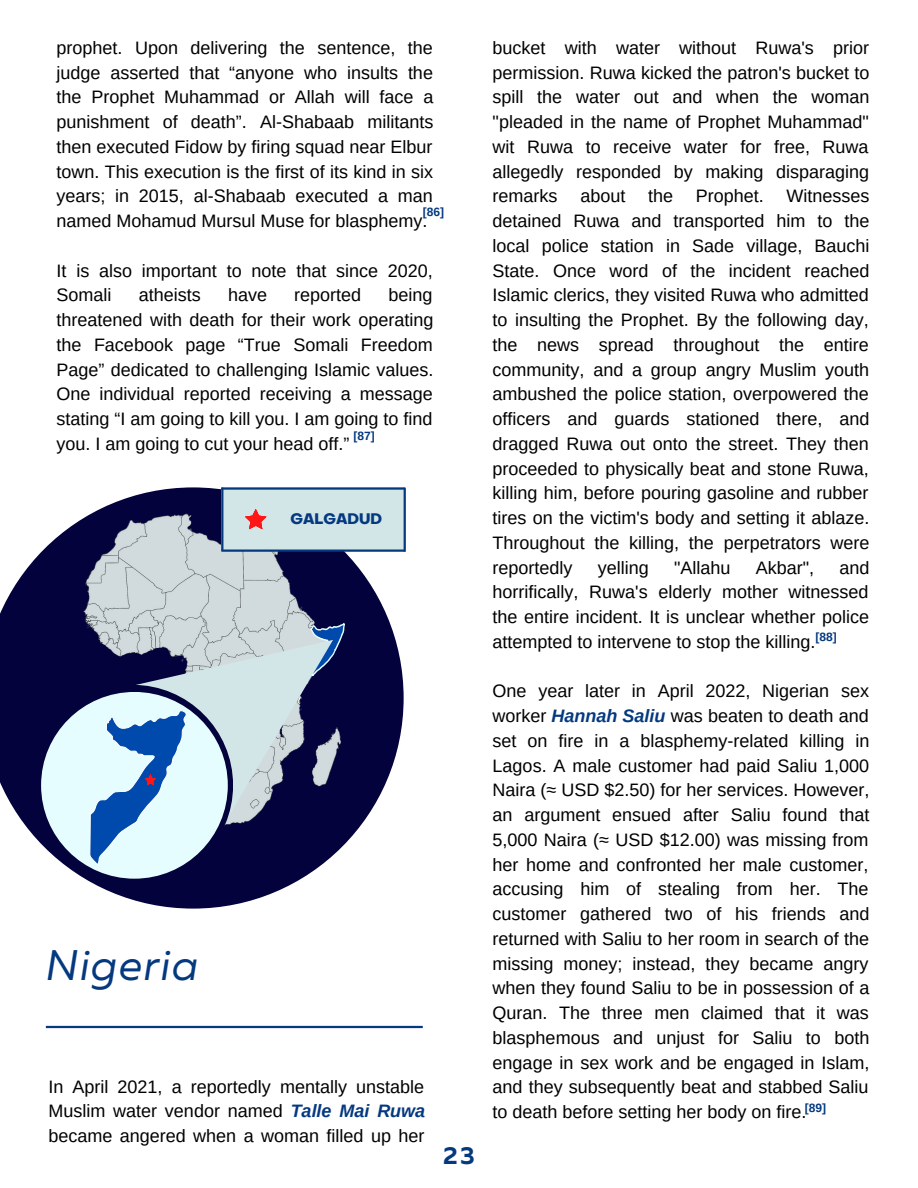
<style>
.page{position:relative;width:918px;height:1188px;background:#fff}
.page>*{position:absolute;margin:0;border:0;box-sizing:border-box;transform-origin:0 0}
.t1{font:italic 42.75px "Muller";letter-spacing:.03em;color:#043980}
.t2{font:700 24.45px "Muller";color:#043980}
.t3{font:18px/24.8px "Arimo";color:#000;text-align:justify}
.t4{font:700 15px "Object Sans";color:#043980}
.t5{font:700 12px "Arimo";color:#043980}
.s1{font-weight:700;font-style:italic;color:#043980}
</style>
<div class="page">
<svg style="left:0;top:487px;width:404px;height:422px"></svg>
<img style="left:31px;top:490px;width:360px;height:359px">
<div style="left:221px;top:487px;width:184px;height:64px;background:#d2e6e8"></div>
<hr style="left:221px;top:488px;width:2px;height:63px;background:#043980">
<svg style="left:245px;top:509px;width:21px;height:20px"></svg>
<svg style="left:101px;top:564px;width:287px;height:280px;background:#777e98"></svg>
<div style="left:32px;top:685px;width:201px;height:201px;background:#03023d;border-radius:50%"></div>
<div style="left:41px;top:692px;width:187px;height:187px;background:#e5fdff;border-radius:50%"></div>
<svg style="left:90px;top:711px;width:96px;height:154px"></svg>
<hr style="left:221px;top:487px;width:184px;height:3px;background:#043980">
<hr style="left:221px;top:550px;width:184px;height:2px;background:#043980">
<hr style="left:404px;top:488px;width:2px;height:64px;background:#043980">
<hr style="left:46px;top:1026px;width:377px;height:2px;background:#043980">
<svg style="left:311px;top:624px;width:34px;height:52px;background:#4d6798"></svg>
<p class="t3" style="left:57px;top:35px;width:378px">prophet. Upon delivering the sentence, the judge asserted that “anyone who insults the the Prophet Muhammad or Allah will face a punishment of death”. Al-Shabaab militants then executed Fidow by firing squad near Elbur town. This execution is the first of its kind in six years; in 2015, al-Shabaab executed a man named Mohamud Mursul Muse for blasphemy.</p>
<p class="t3" style="left:57px;top:258px;width:378px">It is also important to note that since 2020,<br>Somali</p>
<p class="t5" style="left:423px;top:205px;width:23px">[86]</p>
<p class="t3" style="left:57px;top:283px;width:378px;text-indent:332px">being threatened with death for their work operating the Facebook page “True Somali Freedom Page” dedicated to challenging Islamic values.<br>One individual reported receiving a message stating “I am going to kill you. I am going to find you. I am going to cut your head off.”</p>
<p class="t3" style="left:139px;top:283px;width:63px">atheists</p>
<p class="t3" style="left:228px;top:283px;width:41px">have</p>
<p class="t3" style="left:294px;top:283px;width:69px">reported</p>
<p class="t5" style="left:354px;top:429px;width:23px">[87]</p>
<p class="t4" style="left:290px;top:512px;width:93px">GALGADUD</p>
<p class="t1" style="left:46px;top:947px;width:154px">Nigeria</p>
<p class="t3" style="left:48px;top:1074px;width:378px">In April 2021, a reportedly mentally unstable Muslim water vendor named <span class="s1">Talle Mai Ruwa </span>became angered when a woman filled up her</p>
<p class="t2" style="left:443px;top:1145px;width:33px">23</p>
<p class="t3" style="left:493px;top:35px;width:378px">bucket with water without Ruwa's prior permission. Ruwa kicked the patron's bucket to spill the water out and when the woman "pleaded in the name of Prophet Muhammad" wit Ruwa to receive water for free, Ruwa allegedly responded by making disparaging remarks</p>
<p class="t3" style="left:493px;top:184px;width:378px;text-indent:294px">Witnesses detained Ruwa and transported him to the local police station in Sade village, Bauchi State. Once word of the incident reached Islamic clerics, they visited Ruwa who admitted to insulting the Prophet. By the following day, the news spread throughout the entire community, and a group angry Muslim youth ambushed the police station, overpowered the officers and guards stationed there, and dragged Ruwa out onto the street. They then proceeded to physically beat and stone Ruwa, killing him, before pouring gasoline and rubber tires on the victim's body and setting it ablaze.<br>Throughout the killing, the perpetrators were reportedly</p>
<p class="t3" style="left:580px;top:184px;width:47px">about</p>
<p class="t3" style="left:648px;top:184px;width:27px">the</p>
<p class="t3" style="left:696px;top:184px;width:69px">Prophet.</p>
<p class="t3" style="left:493px;top:555px;width:378px;text-indent:347px">and horrifically, Ruwa's elderly mother witnessed the entire incident. It is unclear whether police attempted to intervene to stop the killing.</p>
<p class="t3" style="left:493px;top:679px;width:378px">One year later in April 2022, Nigerian sex worker <span class="s1">Hannah Saliu</span> was beaten to death and set on fire in a blasphemy-related killing in Lagos. A male customer had paid Saliu 1,000<br>Naira (≈ USD $2.50) for her services. However, an argument ensued after Saliu found that 5,000 Naira (≈ USD $12.00) was missing from her home and confronted her male customer, accusing him of stealing from her. The customer gathered two of his friends and returned with Saliu to her room in search of the missing money; instead, they became angry when they found Saliu to be in possession of a Quran. The three men claimed that it was blasphemous and unjust for Saliu to both engage in sex work and be engaged in Islam, and they subsequently beat and stabbed Saliu to death before setting her body on fire.</p>
<p class="t3" style="left:598px;top:555px;width:53px">yelling</p>
<p class="t3" style="left:674px;top:555px;width:58px">"Allahu</p>
<p class="t3" style="left:756px;top:555px;width:60px">Akbar",</p>
<p class="t5" style="left:816px;top:631px;width:23px">[88]</p>
<p class="t5" style="left:805px;top:1102px;width:23px">[89]</p>
</div>
